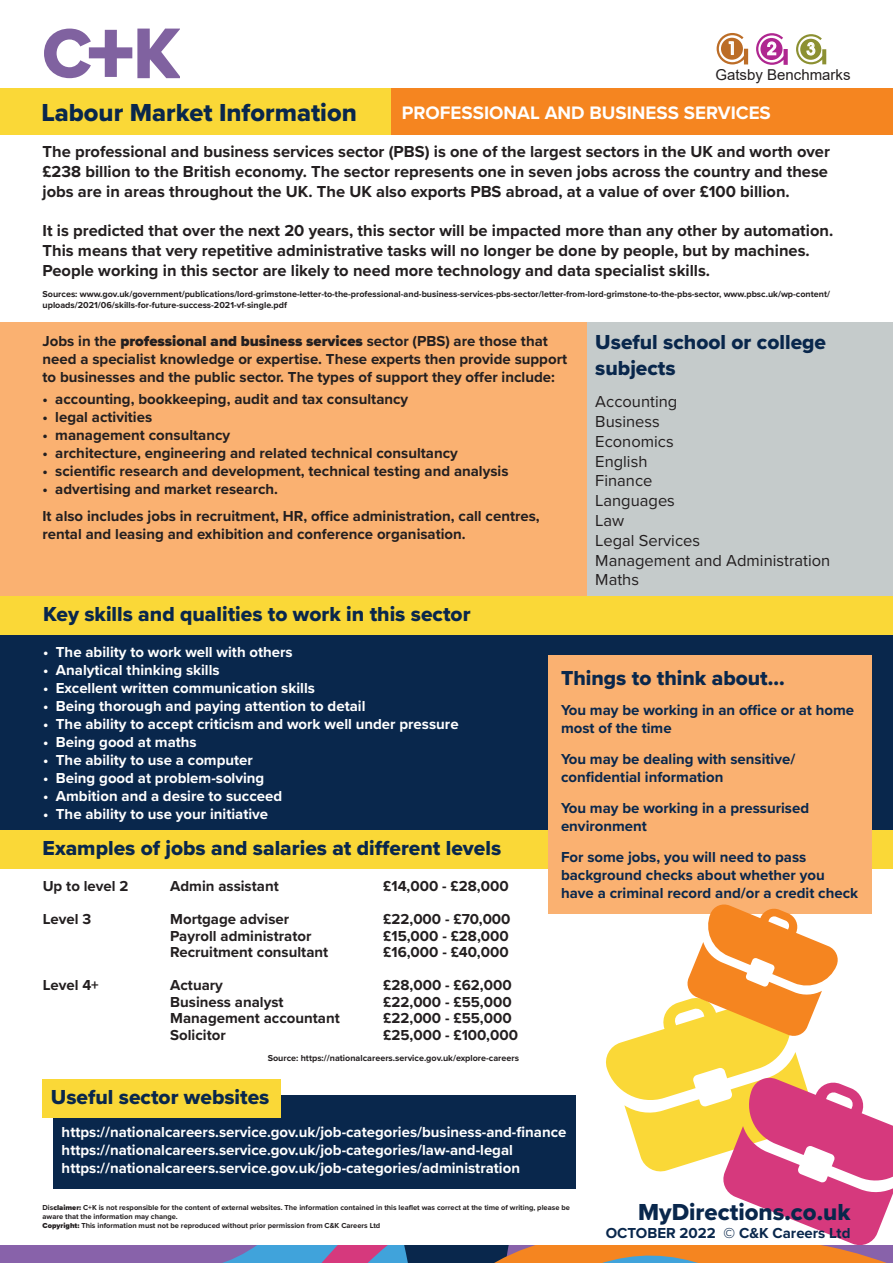
<style>
.page{position:relative;width:893px;height:1263px;background:#fff}
.page>*{position:absolute;margin:0;border:0;box-sizing:border-box;transform-origin:0 0}
.t1{font:25.5px "Proxima Nova Extrabld";color:#09274c}
.t2{font:24px "Proxima Nova Extrabld";color:#09274c}
.t3{font:21px/25.2px "Proxima Nova Extrabld";color:#09274c}
.t4{font:700 18.75px "Proxima Nova";color:#fff}
.t5{font:500 17.55px "Avant Garde IT Cby BT";color:#fff}
.t6{font:500 17.4px "Avant Garde IT Cby BT";color:#fff}
.t7{font:500 16.65px "Avant Garde IT Cby BT";color:#fff}
.t8{font:700 16.5px/19.8px "Proxima Nova";color:#231f20}
.t9{font:16.5px/19.8px "Proxima Nova";color:#231f20}
.t10{font:700 15px/18px "Proxima Nova";color:#231f20}
.t11{font:700 15px/18px "Proxima Nova";color:#fff}
.t12{font:700 15px/18px "Proxima Nova";color:#09274c}
.t13{font:15px "Arial";color:#231f20}
.t14{font:700 9px/10.8px "Proxima Nova";color:#231f20}
.t15{font:700 7.5px/9px "Proxima Nova";color:#231f20}
.s1{font-weight:900}
</style>
<div class="page">
<div style="left:0;top:88px;width:391px;height:47px;background:#fad837"></div>
<svg style="left:44px;top:29px;width:136px;height:49px"></svg>
<svg style="left:756px;top:33px;width:32px;height:32px"></svg>
<svg style="left:717px;top:33px;width:31px;height:31px"></svg>
<svg style="left:796px;top:34px;width:30px;height:30px"></svg>
<div style="left:391px;top:88px;width:502px;height:47px;background:#f58520"></div>
<div style="left:0;top:627px;width:893px;height:231px;background:#09274c"></div>
<div style="left:587px;top:322px;width:306px;height:305px;background:#c5cbcb"></div>
<div style="left:0;top:322px;width:587px;height:304px;background:#fab171"></div>
<div style="left:0;top:596px;width:893px;height:38px;background:#fad837"></div>
<div style="left:0;top:830px;width:893px;height:38px;background:#fad837"></div>
<div style="left:548px;top:655px;width:323px;height:42px;background:#fab171"></div>
<div style="left:548px;top:695px;width:323px;height:54px;background:#fab171"></div>
<div style="left:548px;top:744px;width:323px;height:54px;background:#fab171"></div>
<div style="left:548px;top:792px;width:323px;height:55px;background:#fab171"></div>
<div style="left:548px;top:841px;width:323px;height:72px;background:#fab171"></div>
<svg style="left:0;top:902px;width:893px;height:361px"></svg>
<div style="left:53px;top:1095px;width:523px;height:57px;background:#09274c"></div>
<div style="left:53px;top:1131px;width:523px;height:57px;background:#09274c"></div>
<div style="left:42px;top:1079px;width:239px;height:38px;background:#fad837"></div>
<h1 class="t1" style="left:41px;top:94px;width:317px">Labour Market Information</h1>
<p class="t6" style="left:727px;top:38px;width:11px">1</p>
<p class="t5" style="left:767px;top:38px;width:12px">2</p>
<p class="t7" style="left:806px;top:39px;width:11px">3</p>
<p class="t13" style="left:715px;top:64px;width:137px">Gatsby Benchmarks</p>
<p class="t4" style="left:402px;top:98px;width:371px">PROFESSIONAL AND BUSINESS SERVICES</p>
<p class="t8" style="left:43px;top:141px;width:789px">The professional and business services sector (PBS) is one of the largest sectors in the UK and worth over £238 billion to the British economy. The sector represents one in seven jobs across the country and these jobs are in areas throughout the UK. The UK also exports PBS abroad, at a value of over £100 billion.</p>
<p class="t8" style="left:43px;top:220px;width:792px">It is predicted that over the next 20 years, this sector will be impacted more than any other by automation.<br>This means that very repetitive administrative tasks will no longer be done by people, but by machines.<br>People working in this sector are likely to need more technology and data specialist skills.</p>
<p class="t14" style="left:43px;top:289px;width:789px">Sources: www.gov.uk/government/publications/lord-grimstone-letter-to-the-professional-and-business-services-pbs-sector/letter-from-lord-grimstone-to-the-pbs-sector, www.pbsc.uk/wp-content/ uploads/2021/06/skills-for-future-success-2021-vf-single.pdf</p>
<h3 class="t3" style="left:595px;top:329px;width:232px">Useful school or college subjects</h3>
<p class="t9" style="left:595px;top:391px;width:236px">Accounting<br>Business<br>Economics<br>English<br>Finance<br>Languages<br>Law<br>Legal Services<br>Management and Administration<br>Maths</p>
<p class="t10" style="left:43px;top:332px;width:526px">Jobs in the <span class="s1">professional and business services</span> sector (PBS) are those that need a specialist knowledge or expertise. These experts then provide support to businesses and the public sector. The types of support they offer include:</p>
<p class="t10" style="left:43px;top:390px;width:367px">• accounting, bookkeeping, audit and tax consultancy</p>
<p class="t10" style="left:43px;top:408px;width:111px">• legal activities</p>
<p class="t10" style="left:43px;top:426px;width:189px">• management consultancy</p>
<p class="t10" style="left:43px;top:444px;width:417px">• architecture, engineering and related technical consultancy</p>
<p class="t10" style="left:43px;top:462px;width:468px">• scientific research and development, technical testing and analysis</p>
<p class="t10" style="left:43px;top:476px;width:499px;line-height:26.5px">• advertising and market research.<br>It also includes jobs in recruitment, HR, office administration, call centres,</p>
<p class="t10" style="left:43px;top:524px;width:425px">rental and leasing and exhibition and conference organisation.</p>
<h3 class="t3" style="left:43px;top:601px;width:429px">Key skills and qualities to work in this sector</h3>
<p class="t11" style="left:43px;top:643px;width:251px">• The ability to work well with others</p>
<p class="t11" style="left:43px;top:661px;width:178px">• Analytical thinking skills</p>
<p class="t11" style="left:43px;top:679px;width:273px">• Excellent written communication skills</p>
<p class="t11" style="left:43px;top:697px;width:324px">• Being thorough and paying attention to detail</p>
<p class="t11" style="left:43px;top:715px;width:417px">• The ability to accept criticism and work well under pressure</p>
<p class="t11" style="left:43px;top:733px;width:155px">• Being good at maths</p>
<p class="t11" style="left:43px;top:751px;width:211px">• The ability to use a computer</p>
<p class="t11" style="left:43px;top:769px;width:223px">• Being good at problem-solving</p>
<p class="t11" style="left:43px;top:787px;width:241px">• Ambition and a desire to succeed</p>
<p class="t11" style="left:43px;top:805px;width:227px">• The ability to use your initiative</p>
<h3 class="t3" style="left:43px;top:835px;width:460px">Examples of jobs and salaries at different levels</h3>
<p class="t10" style="left:43px;top:877px;width:87px">Up to level 2</p>
<p class="t10" style="left:170px;top:877px;width:110px">Admin assistant</p>
<p class="t10" style="left:383px;top:877px;width:127px">£14,000 - £28,000</p>
<p class="t10" style="left:43px;top:910px;width:50px">Level 3</p>
<p class="t10" style="left:170px;top:910px;width:121px">Mortgage adviser</p>
<p class="t10" style="left:383px;top:910px;width:129px">£22,000 - £70,000</p>
<p class="t10" style="left:170px;top:926px;width:143px">Payroll administrator</p>
<p class="t10" style="left:383px;top:926px;width:127px">£15,000 - £28,000</p>
<p class="t10" style="left:170px;top:943px;width:159px">Recruitment consultant</p>
<p class="t10" style="left:383px;top:943px;width:127px">£16,000 - £40,000</p>
<p class="t10" style="left:43px;top:976px;width:58px">Level 4+</p>
<p class="t10" style="left:170px;top:976px;width:54px">Actuary</p>
<p class="t10" style="left:383px;top:976px;width:130px">£28,000 - £62,000</p>
<p class="t10" style="left:170px;top:992px;width:115px">Business analyst</p>
<p class="t10" style="left:383px;top:992px;width:130px">£22,000 - £55,000</p>
<p class="t10" style="left:170px;top:1009px;width:171px">Management accountant</p>
<p class="t10" style="left:383px;top:1009px;width:130px">£22,000 - £55,000</p>
<p class="t10" style="left:170px;top:1025px;width:57px">Solicitor</p>
<p class="t10" style="left:383px;top:1025px;width:136px">£25,000 - £100,000</p>
<p class="t14" style="left:268px;top:1052px;width:253px">Source: https://nationalcareers.service.gov.uk/explore-careers</p>
<h3 class="t3" style="left:51px;top:1084px;width:220px">Useful sector websites</h3>
<h3 class="t3" style="left:561px;top:665px;width:225px">Things to think about...</h3>
<p class="t12" style="left:561px;top:701px;width:295px">You may be working in an office or at home most of the time</p>
<p class="t12" style="left:561px;top:750px;width:236px">You may be dealing with sensitive/ confidential information</p>
<p class="t12" style="left:561px;top:798px;width:250px">You may be working in a pressurised environment</p>
<p class="t12" style="left:561px;top:847px;width:299px">For some jobs, you will need to pass background checks about whether you have a criminal record and/or a credit check</p>
<p class="t11" style="left:62px;top:1122px;width:506px">https://nationalcareers.service.gov.uk/job-categories/business-and-finance https://nationalcareers.service.gov.uk/job-categories/law-and-legal https://nationalcareers.service.gov.uk/job-categories/administration</p>
<p class="t15" style="left:43px;top:1203px;width:529px">Dis<span class="s1">claimer:</span> C+K is not responsible for the content of external websites. The information contained in this leaflet was correct at the time of writing, please be aware that the information may change.<br><span class="s1">Copyright:</span> This information must not be reproduced without prior permission from C&amp;K Careers Ltd</p>
<h2 class="t2" style="left:638px;top:1194px;width:214px">MyDirections.co.uk</h2>
<p class="t12" style="left:606px;top:1224px;width:246px">OCTOBER 2022 © C&amp;K Careers Ltd</p>
</div>
